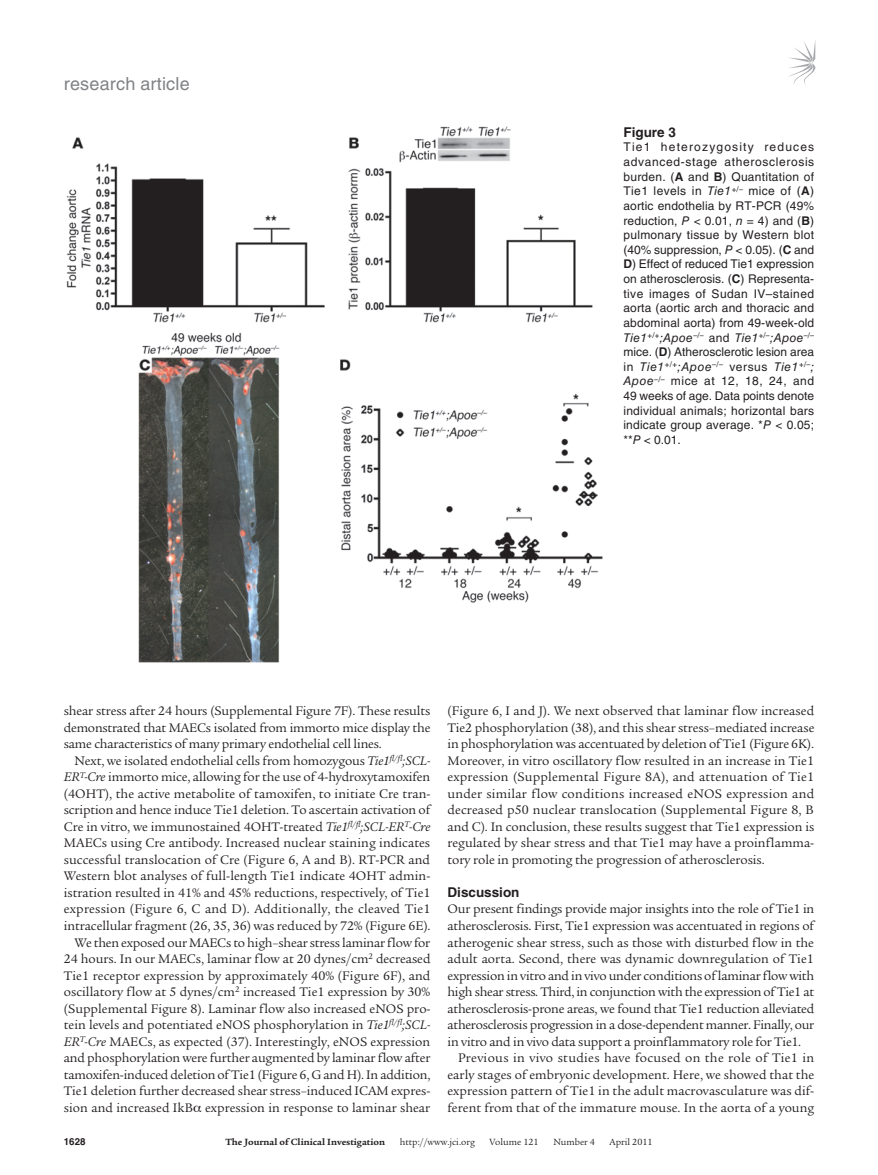
<style>
.page{position:relative;width:878px;height:1175px;background:#fff}
.page>*{position:absolute;margin:0;border:0;box-sizing:border-box;transform-origin:0 0}
.t1{font:18px "Helvetica LT Std";letter-spacing:.01em;color:#808285}
.t2{font:13.5px/16.5px "Legacy Serif Std";letter-spacing:-.005em;color:#231f20;text-align:justify}
.t3{font:13.5px "Legacy Serif Std";letter-spacing:.025em;color:#231f20}
.t4{font:700 13.5px "Helvetica LT Std";color:#231f20}
.t5{font:12px/14.7px "Helvetica LT Std";letter-spacing:.02em;color:#231f20;text-align:justify}
.t6{font:9.75px "Legacy Serif Std";color:#231f20}
.t7{font:700 9.75px "Legacy Serif Std";color:#231f20}
.t8{font:700 9.75px "Helvetica LT Std";color:#231f20}
.s1{font-weight:700}
.s2{font-style:italic}
</style>
<div class="page">
<svg style="left:789px;top:42px;width:26px;height:43px"></svg>
<img style="left:66px;top:126px;width:537px;height:537px">
<h1 class="t1" style="left:64px;top:73px;width:127px">research article</h1>
<p class="t4" style="left:623px;top:124px;width:54px">Figure 3</p>
<p class="t5" style="left:623px;top:140px;width:192px">Tie1 heterozygosity reduces advanced-stage atherosclerosis burden. (<span class="s1">A</span> and <span class="s1">B</span>) Quantitation of Tie1 levels in <span class="s2">Tie1</span><sup>+/–</sup> mice of (<span class="s1">A</span>) aortic endothelia by RT-PCR (49% reduction, <span class="s2">P</span> &lt; 0.01, <span class="s2">n</span> = 4) and (<span class="s1">B</span>) pulmonary tissue by Western blot (40% suppression, <span class="s2">P</span> &lt; 0.05). (<span class="s1">C</span> and <span class="s1">D</span>) Effect of reduced Tie1 expression on atherosclerosis. (<span class="s1">C</span>) Representa&shy;tive images of Sudan IV–stained aorta (aortic arch and thoracic and abdominal aorta) from 49-week-old <span class="s2">Tie1</span><sup>+/+</sup><span class="s2">;Apoe</span><sup>–/–</sup> and <span class="s2">Tie1</span><sup>+/–</sup><span class="s2">;Apoe</span><sup>–/– </sup>mice. (<span class="s1">D</span>) Atherosclerotic lesion area in <span class="s2">Tie1</span><sup>+/+</sup><span class="s2">;Apoe</span><sup>–/–</sup> versus <span class="s2">Tie1</span><sup>+/–</sup><span class="s2">; Apoe</span><sup>–/–</sup> mice at 12, 18, 24, and 49 weeks of age. Data points denote individual animals; horizontal bars indicate group average. *<span class="s2">P</span> &lt; 0.05; **<span class="s2">P</span> &lt; 0.01.</p>
<p class="t2" style="left:64px;top:703px;width:368px">shear stress after 24 hours (Supplemental Figure 7F). These results demonstrated that MAECs isolated from immorto mice display the same characteristics of many primary endothelial cell lines.</p>
<p class="t2" style="left:64px;top:752px;width:368px;text-align:right">Next, we isolated endothelial cells from homozygous <span class="s2">Tie1</span><sup>fl/fl</sup><span class="s2">;SCL-ER</span><sup>T</sup><span class="s2">-Cre</span> immorto mice, allowing for the use of 4-hydroxytamoxifen (4OHT), the active metabolite of tamoxifen, to initiate Cre tran&shy;scription and hence induce Tie1 deletion. To ascertain activation of Cre in vitro, we immunostained 4OHT-treated <span class="s2">Tie1</span><sup>fl/fl</sup><span class="s2">;SCL-ER</span><sup>T</sup><span class="s2">-Cre </span>MAECs using Cre antibody. Increased nuclear staining indicates successful translocation of Cre (Figure 6, A and B). RT-PCR and Western blot analyses of full-length Tie1 indicate 4OHT admin&shy;istration resulted in 41% and 45% reductions, respectively, of Tie1 expression (Figure 6, C and D). Additionally, the cleaved Tie1 intracellular fragment (26, 35, 36) was reduced by 72% (Figure 6E).<br>We then exposed our MAECs to high–shear stress laminar flow for 24 hours. In our MAECs, laminar flow at 20 dynes/cm<sup>2</sup> decreased Tie1 receptor expression by approximately 40% (Figure 6F), and oscillatory flow at 5 dynes/cm<sup>2</sup> increased Tie1 expression by 30% (Supplemental Figure 8). Laminar flow also increased eNOS pro&shy;tein levels and potentiated eNOS phosphorylation in <span class="s2">Tie1</span><sup>fl/fl</sup><span class="s2">;SCL-ER</span><sup>T</sup><span class="s2">-Cre</span> MAECs, as expected (37). Interestingly, eNOS expression and phosphorylation were further augmented by laminar flow after tamoxifen-induced deletion of Tie1 (Figure 6, G and H). In addition, Tie1 deletion further decreased shear stress–induced ICAM expres&shy;sion and increased IkB expression in response to laminar shear</p>
<p class="t2" style="left:447px;top:703px;width:368px">(Figure 6, I and J). We next observed that laminar flow increased Tie2 phosphorylation (38), and this shear stress–mediated increase in phosphorylation was accentuated by deletion of Tie1 (Figure 6K).<br>Moreover, in vitro oscillatory flow resulted in an increase in Tie1 expression (Supplemental Figure 8A), and attenuation of Tie1 under similar flow conditions increased eNOS expression and decreased p50 nuclear translocation (Supplemental Figure 8, B and C). In conclusion, these results suggest that Tie1 expression is regulated by shear stress and that Tie1 may have a proinflamma&shy;tory role in promoting the progression of atherosclerosis.</p>
<p class="t4" style="left:447px;top:884px;width:74px">Discussion</p>
<p class="t2" style="left:447px;top:901px;width:368px">Our present findings provide major insights into the role of Tie1 in</p>
<p class="t2" style="left:447px;top:917px;width:368px">atherosclerosis. First, Tie1 expression was accentuated in regions of</p>
<p class="t2" style="left:447px;top:934px;width:368px">atherogenic shear stress, such as those with disturbed flow in the</p>
<p class="t2" style="left:447px;top:950px;width:368px">adult aorta. Second, there was dynamic downregulation of Tie1</p>
<p class="t2" style="left:447px;top:967px;width:368px">expression in vitro and in vivo under conditions of laminar flow with</p>
<p class="t2" style="left:447px;top:983px;width:368px">high shear stress. Third, in conjunction with the expression of Tie1 at</p>
<p class="t2" style="left:447px;top:1000px;width:368px">atherosclerosis-prone areas, we found that Tie1 reduction alleviated</p>
<p class="t2" style="left:447px;top:1016px;width:368px">atherosclerosis progression in a dose-dependent manner. Finally, our</p>
<p class="t2" style="left:447px;top:1033px;width:355px">in vitro and in vivo data support a proinflammatory role for Tie1.</p>
<p class="t3" style="left:458px;top:1050px;width:357px">Previous in vivo studies have focused on the role of Tie1 in</p>
<p class="t2" style="left:447px;top:1066px;width:368px">early stages of embryonic development. Here, we showed that the</p>
<p class="t2" style="left:447px;top:1082px;width:368px">expression pattern of Tie1 in the adult macrovasculature was dif-</p>
<p class="t2" style="left:447px;top:1099px;width:368px">ferent from that of the immature mouse. In the aorta of a young</p>
<p class="t8" style="left:64px;top:1135px;width:23px">1628</p>
<p class="t7" style="left:225px;top:1135px;width:161px">The Journal of Clinical Investigation</p>
<p class="t6" style="left:400px;top:1136px;width:77px">http://www.jci.org</p>
<p class="t6" style="left:489px;top:1136px;width:50px">Volume 121</p>
<p class="t6" style="left:553px;top:1136px;width:43px">Number 4</p>
<p class="t6" style="left:609px;top:1136px;width:44px">April 2011</p>
</div>
